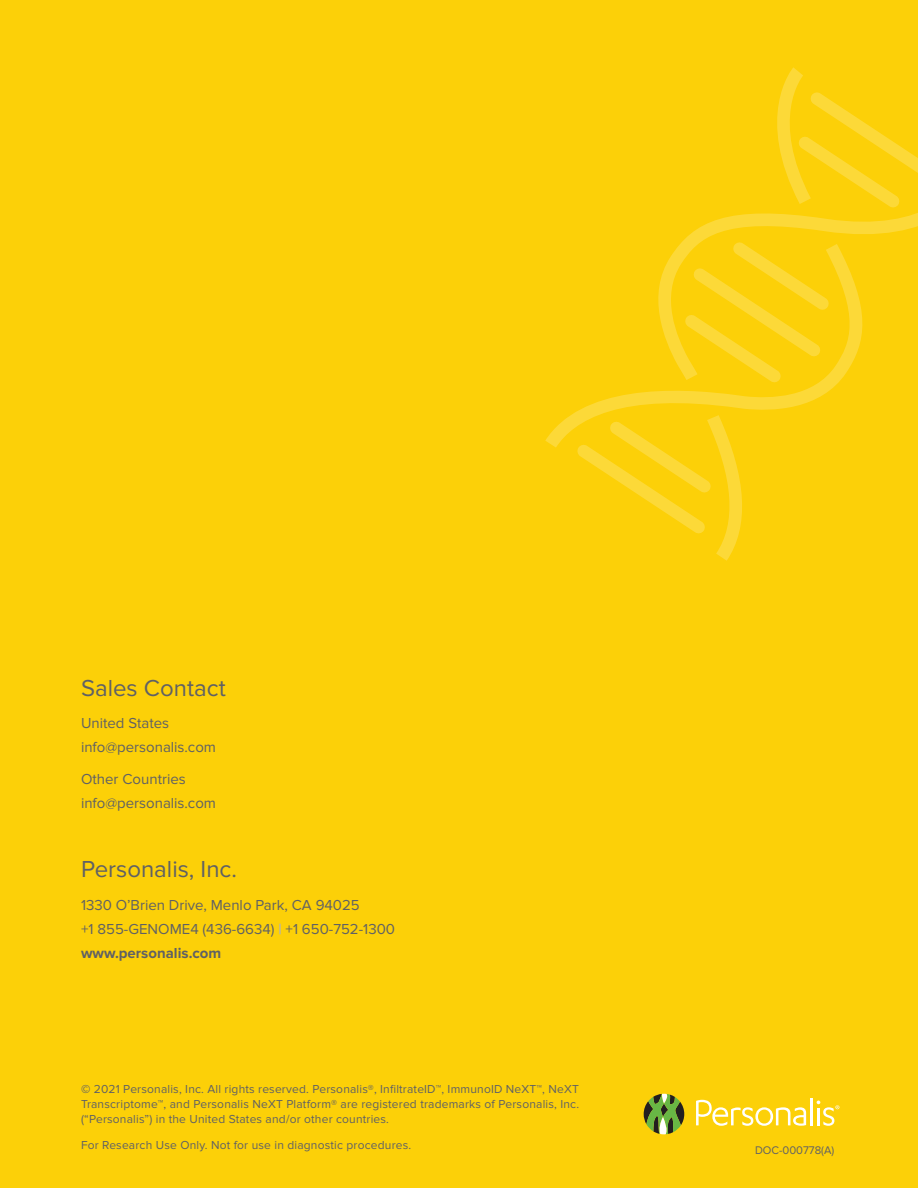
<style>
.page{position:relative;width:918px;height:1188px;background:#fcd008}
.page>*{position:absolute;margin:0;border:0;box-sizing:border-box;transform-origin:0 0}
.t1{font:24px "Proxima Nova";color:#5f6065}
.t2{font:15px/24px "Proxima Nova";color:#5f6065}
.t3{font:12px/15px "Proxima Nova";letter-spacing:.015em;color:#5f6065;text-align:justify}
.t4{font:11.55px "Proxima Nova";color:#5f6065}
.s1{font-weight:700;color:#b2b2b2}
.s2{font-weight:700}
.s3{font-weight:900}
</style>
<div class="page">
<svg style="left:644px;top:1094px;width:40px;height:40px"></svg>
<hr style="left:810px;top:1098px;width:3px;height:27px;background:#fff">
<svg style="left:696px;top:1100px;width:110px;height:26px"></svg>
<svg style="left:817px;top:1101px;width:22px;height:25px"></svg>
<svg style="left:577px;top:448px;width:165px;height:113px"></svg>
<svg style="left:684px;top:67px;width:234px;height:177px"></svg>
<svg style="left:545px;top:244px;width:318px;height:204px"></svg>
<h1 class="t1" style="left:81px;top:674px;width:146px">Sales Contact</h1>
<p class="t2" style="left:81px;top:711px;width:137px">United States info@personalis.com</p>
<p class="t2" style="left:81px;top:767px;width:137px">Other Countries info@personalis.com</p>
<h1 class="t1" style="left:81px;top:856px;width:157px">Personalis, Inc.</h1>
<p class="t2" style="left:81px;top:893px;width:316px">1330 O’Brien Drive, Menlo Park, CA 94025<br>+1 855-GENOME4 (436-6634) <span class="s1">|</span> +1 650-752-1300 <span class="s2">www.personalis.com</span></p>
<p class="t3" style="left:81px;top:1082px;width:500px"><span class="s3">©</span> 2021 Personalis, Inc. All rights reserved. Personalis®, InfiltrateID™, ImmunoID NeXT™, NeXT Transcriptome™, and Personalis NeXT Platform® are registered trademarks of Personalis, Inc. (“Personalis”) in the United States and/or other countries.</p>
<p class="t3" style="left:81px;top:1138px;width:332px">For Research Use Only. Not for use in diagnostic procedures.</p>
<p class="t4" style="left:755px;top:1143px;width:81px">DOC-000778(A)</p>
</div>
